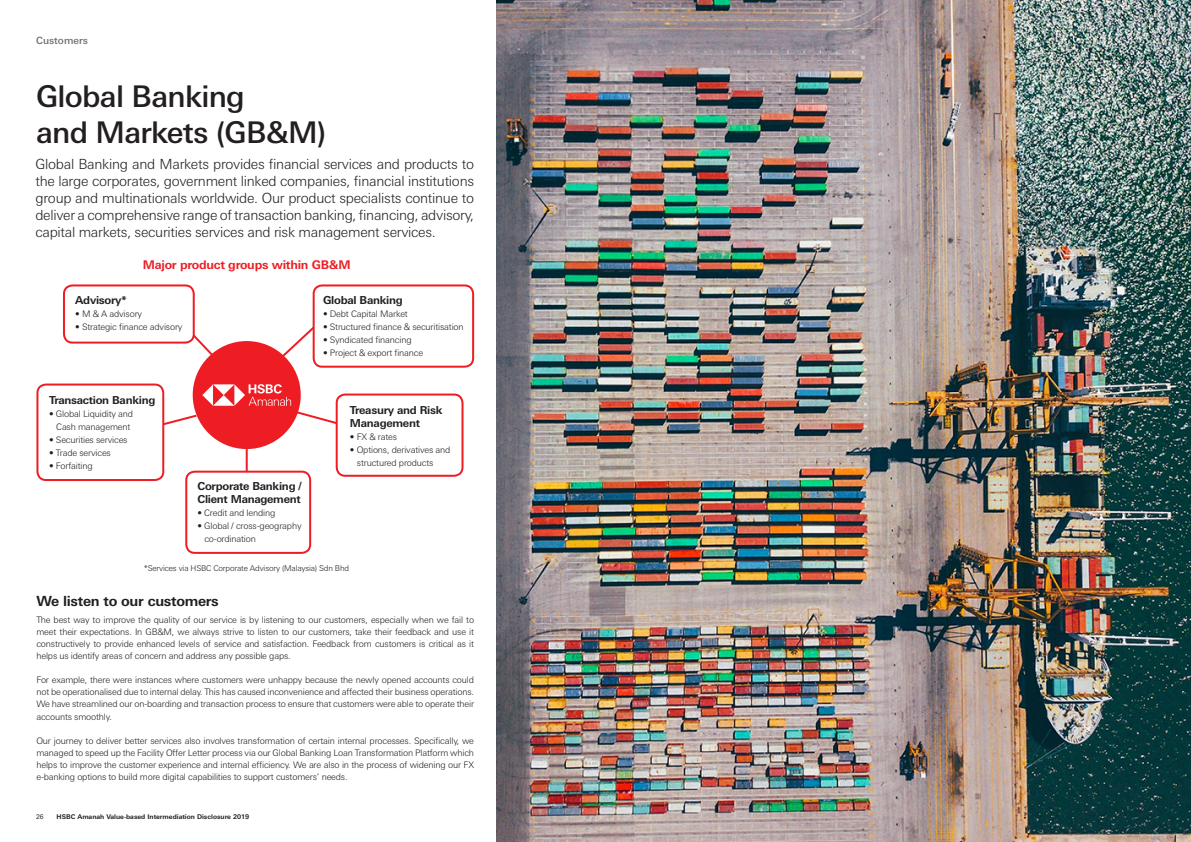
<style>
.page{position:relative;width:1191px;height:842px;background:#fff}
.page>*{position:absolute;margin:0;border:0;box-sizing:border-box;transform-origin:0 0}
.Headline{font:500 29.9px "Univers Nextfor HSBC";letter-spacing:-.025em;color:#231f20}
.t1{font:300 14px/16.8px "Univers Nextfor HSBC";letter-spacing:-.02em;color:#231f20;text-align:justify}
.copy_titles{font:700 14px "Univers Nextfor HSBC";letter-spacing:-.02em;color:#231f20}
.body_copy{font:700 12px "Univers Nextfor HSBC";letter-spacing:-.02em;color:#ee1d23}
.copy_sub_titles{font:700 11px/13px "Univers Nextfor HSBC";letter-spacing:-.025em;color:#231f20}
.t2{font:500 10px "Univers Nextfor HSBC";color:#6c6d70}
.body_copy-2{font:300 9px/12px "Univers Nextfor HSBC";letter-spacing:-.02em;color:#231f20;text-align:justify}
.body_copy-3{font:300 8px "Univers Nextfor HSBC";letter-spacing:-.02em;color:#231f20}
.t3{font:700 6.5px "Univers Nextfor HSBC";color:#231f20}
.t4{font:6.5px "Univers Nextfor HSBC";color:#231f20}
</style>
<div class="page">
<img style="left:496px;top:0;width:695px;height:842px">
<svg style="left:279px;top:307px;width:34px;height:53px"></svg>
<hr style="left:246px;top:449px;width:2px;height:42px;background:#ee1d23">
<svg style="left:195px;top:335px;width:21px;height:25px"></svg>
<div style="left:63px;top:284px;width:132px;height:60px;border:2px solid #ee1d23;border-radius:9px"></div>
<div style="left:313px;top:284px;width:161px;height:84px;border:2px solid #ee1d23;border-radius:9px"></div>
<div style="left:336px;top:394px;width:127px;height:83px;border:2px solid #ee1d23;border-radius:9px"></div>
<div style="left:185px;top:471px;width:126px;height:83px;border:2px solid #ee1d23;border-radius:9px"></div>
<div style="left:36px;top:384px;width:128px;height:97px;border:2px solid #ee1d23;border-radius:9px"></div>
<div style="left:193px;top:341px;width:108px;height:108px;background:#ee1d23;border-radius:50%"></div>
<svg style="left:137px;top:384px;width:214px;height:49px"></svg>
<p class="t2" style="left:36px;top:33px;width:53px">Customers</p>
<p class="Headline" style="left:36px;top:75px;width:210px">Global Banking</p>
<p class="Headline" style="left:36px;top:111px;width:292px">and Markets (GB&amp;M)</p>
<p class="t1" style="left:35px;top:155px;width:440px">Global Banking and Markets provides financial services and products to the large corporates, government linked companies, financial institutions group and multinationals worldwide. Our product specialists continue to deliver a comprehensive range of transaction banking, financing, advisory, capital markets, securities services and risk management services.</p>
<p class="body_copy" style="left:143px;top:257px;width:209px">Major product groups within GB&amp;M</p>
<p class="copy_sub_titles" style="left:75px;top:293px;width:53px">Advisory*</p>
<p class="body_copy-2" style="left:75px;top:307px;width:68px">• M &amp; A advisory</p>
<p class="body_copy-2" style="left:75px;top:320px;width:109px">• Strategic finance advisory</p>
<p class="copy_sub_titles" style="left:49px;top:393px;width:108px">Transaction Banking</p>
<p class="body_copy-2" style="left:49px;top:408px;width:85px">• Global Liquidity and</p>
<p class="body_copy-2" style="left:56px;top:421px;width:76px">Cash management</p>
<p class="body_copy-2" style="left:49px;top:434px;width:80px">• Securities services</p>
<p class="body_copy-2" style="left:49px;top:447px;width:63px">• Trade services</p>
<p class="body_copy-2" style="left:49px;top:460px;width:45px">• Forfaiting</p>
<p class="copy_sub_titles" style="left:197px;top:479px;width:106px">Corporate Banking /</p>
<p class="copy_sub_titles" style="left:197px;top:492px;width:105px">Client Management</p>
<p class="body_copy-2" style="left:197px;top:506px;width:80px">• Credit and lending</p>
<p class="body_copy-2" style="left:197px;top:519px;width:106px">• Global / cross-geography</p>
<p class="body_copy-2" style="left:204px;top:532px;width:53px">co-ordination</p>
<p class="copy_sub_titles" style="left:323px;top:293px;width:81px">Global Banking</p>
<p class="body_copy-2" style="left:323px;top:307px;width:86px">• Debt Capital Market</p>
<p class="body_copy-2" style="left:323px;top:320px;width:142px">• Structured finance &amp; securitisation</p>
<p class="body_copy-2" style="left:323px;top:333px;width:90px">• Syndicated financing</p>
<p class="body_copy-2" style="left:323px;top:346px;width:102px">• Project &amp; export finance</p>
<p class="copy_sub_titles" style="left:350px;top:402px;width:94px">Treasury and Risk<br>Management</p>
<p class="body_copy-2" style="left:350px;top:430px;width:49px">• FX &amp; rates</p>
<p class="body_copy-2" style="left:350px;top:443px;width:102px">• Options, derivatives and</p>
<p class="body_copy-2" style="left:357px;top:456px;width:78px">structured products</p>
<p class="body_copy-3" style="left:144px;top:563px;width:206px">*Services via HSBC Corporate Advisory (Malaysia) Sdn Bhd</p>
<p class="copy_titles" style="left:36px;top:591px;width:184px">We listen to our customers</p>
<p class="body_copy-2" style="left:36px;top:614px;width:439px">The best way to improve the quality of our service is by listening to our customers, especially when we fail to meet their expectations. In GB&amp;M, we always strive to listen to our customers, take their feedback and use it constructively to provide enhanced levels of service and satisfaction. Feedback from customers is critical as it helps us identify areas of concern and address any possible gaps.</p>
<p class="body_copy-2" style="left:36px;top:674px;width:439px">For example, there were instances where customers were unhappy because the newly opened accounts could not be operationalised due to internal delay. This has caused inconvenience and affected their business operations.<br>We have streamlined our on-boarding and transaction process to ensure that customers were able to operate their accounts smoothly.</p>
<p class="body_copy-2" style="left:36px;top:734px;width:439px">Our journey to deliver better services also involves transformation of certain internal processes. Specifically, we managed to speed up the Facility Offer Letter process via our Global Banking Loan Transformation Platform which helps to improve the customer experience and internal efficiency. We are also in the process of widening our FX e-banking options to build more digital capabilities to support customers’ needs.</p>
<p class="t4" style="left:36px;top:812px;width:9px">26</p>
<p class="t3" style="left:57px;top:812px;width:194px">HSBC Amanah Value-based Intermediation Disclosure 2019</p>
</div>
